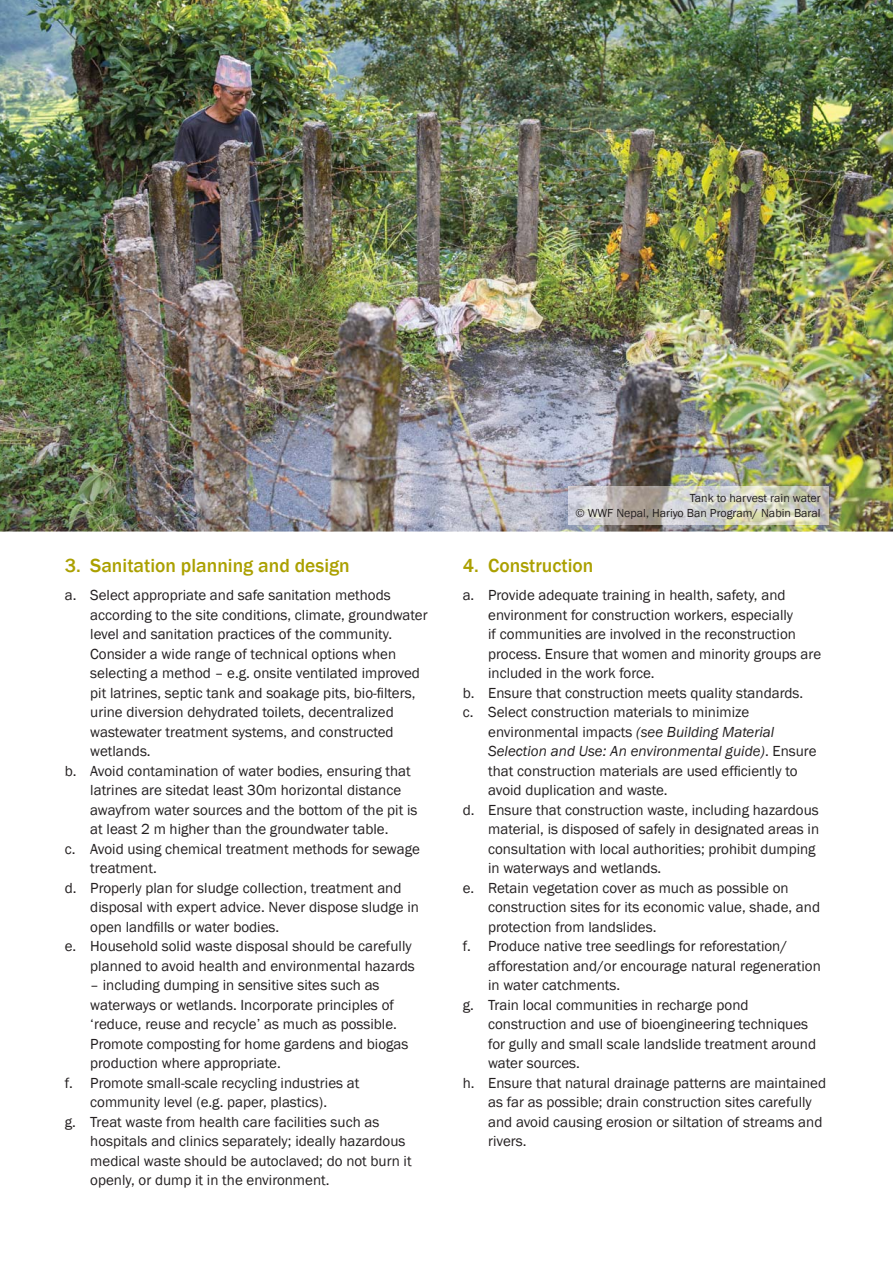
<style>
.page{position:relative;width:893px;height:1263px;background:#fff}
.page>*{position:absolute;margin:0;border:0;box-sizing:border-box;transform-origin:0 0}
.t1{font:500 19.5px "Franklin Gothic";color:#aba000}
.t2{font:15px "Franklin Gothic";color:#231f20}
.t3{font:italic 15px "Franklin Gothic";color:#231f20}
.t4{font:12px/15px "Franklin Gothic";color:#231f20;text-align:right}
.s1{font-style:italic}
.s2{font-style:normal}
</style>
<div class="page">
<img style="left:0;top:0;width:893px;height:531px">
<img style="left:568px;top:486px;width:260px;height:38px">
<h1 class="t1" style="left:65px;top:554px;width:287px">3. Sanitation planning and design</h1>
<p class="t2" style="left:65px;top:586px;width:327px">a. Select appropriate and safe sanitation methods</p>
<p class="t2" style="left:90px;top:606px;width:339px">according to the site conditions, climate, groundwater</p>
<p class="t2" style="left:90px;top:625px;width:303px">level and sanitation practices of the community.</p>
<p class="t2" style="left:90px;top:645px;width:307px">Consider a wide range of technical options when</p>
<p class="t2" style="left:90px;top:664px;width:331px">selecting a method – e.g. onsite ventilated improved</p>
<p class="t2" style="left:90px;top:684px;width:327px">pit latrines, septic tank and soakage pits, bio-filters,</p>
<p class="t2" style="left:90px;top:703px;width:305px">urine diversion dehydrated toilets, decentralized</p>
<p class="t2" style="left:90px;top:723px;width:305px">wastewater treatment systems, and constructed</p>
<p class="t2" style="left:90px;top:742px;width:62px">wetlands.</p>
<p class="t2" style="left:65px;top:762px;width:347px">b. Avoid contamination of water bodies, ensuring that</p>
<p class="t2" style="left:90px;top:781px;width:312px">latrines are sitedat least 30m horizontal distance</p>
<p class="t2" style="left:90px;top:801px;width:329px">awayfrom water sources and the bottom of the pit is</p>
<p class="t2" style="left:90px;top:820px;width:300px">at least 2 m higher than the groundwater table.</p>
<p class="t2" style="left:65px;top:840px;width:357px">c. Avoid using chemical treatment methods for sewage</p>
<p class="t2" style="left:90px;top:859px;width:68px">treatment.</p>
<p class="t2" style="left:65px;top:879px;width:338px">d. Properly plan for sludge collection, treatment and</p>
<p class="t2" style="left:90px;top:898px;width:330px">disposal with expert advice. Never dispose sludge in</p>
<p class="t2" style="left:90px;top:918px;width:190px">open landfills or water bodies.</p>
<p class="t2" style="left:65px;top:937px;width:348px">e. Household solid waste disposal should be carefully</p>
<p class="t2" style="left:90px;top:957px;width:326px">planned to avoid health and environmental hazards</p>
<p class="t2" style="left:90px;top:976px;width:291px">– including dumping in sensitive sites such as</p>
<p class="t2" style="left:90px;top:996px;width:305px">waterways or wetlands. Incorporate principles of</p>
<p class="t2" style="left:90px;top:1015px;width:308px">‘reduce, reuse and recycle’ as much as possible.</p>
<p class="t2" style="left:90px;top:1035px;width:320px">Promote composting for home gardens and biogas</p>
<p class="t2" style="left:90px;top:1054px;width:192px">production where appropriate.</p>
<p class="t2" style="left:65px;top:1074px;width:296px">f. Promote small-scale recycling industries at</p>
<p class="t2" style="left:90px;top:1093px;width:238px">community level (e.g. paper, plastics).</p>
<p class="t2" style="left:65px;top:1113px;width:316px">g. Treat waste from health care facilities such as</p>
<p class="t2" style="left:90px;top:1132px;width:317px">hospitals and clinics separately; ideally hazardous</p>
<p class="t2" style="left:90px;top:1152px;width:323px">medical waste should be autoclaved; do not burn it</p>
<p class="t2" style="left:90px;top:1171px;width:241px">openly, or dump it in the environment.</p>
<p class="t4" style="left:575px;top:490px;width:247px">Tank to harvest rain water<br>© WWF Nepal, Hariyo Ban Program/ Nabin Baral</p>
<h1 class="t1" style="left:463px;top:554px;width:132px">4. Construction</h1>
<p class="t2" style="left:463px;top:586px;width:324px">a. Provide adequate training in health, safety, and</p>
<p class="t2" style="left:488px;top:606px;width:306px">environment for construction workers, especially</p>
<p class="t2" style="left:488px;top:625px;width:309px">if communities are involved in the reconstruction</p>
<p class="t2" style="left:488px;top:645px;width:335px">process. Ensure that women and minority groups are</p>
<p class="t2" style="left:488px;top:664px;width:168px">included in the work force.</p>
<p class="t2" style="left:463px;top:684px;width:342px">b. Ensure that construction meets quality standards.</p>
<p class="t2" style="left:463px;top:703px;width:288px">c. Select construction materials to minimize</p>
<p class="t2" style="left:488px;top:723px;width:288px">environmental impacts <span class="s1">(see Building Material</span></p>
<p class="t3" style="left:488px;top:742px;width:330px">Selection and Use: An environmental guide)<span class="s2">. Ensure</span></p>
<p class="t2" style="left:488px;top:762px;width:311px">that construction materials are used efficiently to</p>
<p class="t2" style="left:488px;top:781px;width:181px">avoid duplication and waste.</p>
<p class="t2" style="left:463px;top:801px;width:358px">d. Ensure that construction waste, including hazardous</p>
<p class="t2" style="left:488px;top:820px;width:332px">material, is disposed of safely in designated areas in</p>
<p class="t2" style="left:488px;top:840px;width:329px">consultation with local authorities; prohibit dumping</p>
<p class="t2" style="left:488px;top:859px;width:175px">in waterways and wetlands.</p>
<p class="t2" style="left:463px;top:879px;width:328px">e. Retain vegetation cover as much as possible on</p>
<p class="t2" style="left:488px;top:898px;width:333px">construction sites for its economic value, shade, and</p>
<p class="t2" style="left:488px;top:918px;width:170px">protection from landslides.</p>
<p class="t2" style="left:463px;top:937px;width:326px">f. Produce native tree seedlings for reforestation/</p>
<p class="t2" style="left:488px;top:957px;width:334px">afforestation and/or encourage natural regeneration</p>
<p class="t2" style="left:488px;top:976px;width:134px">in water catchments.</p>
<p class="t2" style="left:463px;top:996px;width:287px">g. Train local communities in recharge pond</p>
<p class="t2" style="left:488px;top:1015px;width:321px">construction and use of bioengineering techniques</p>
<p class="t2" style="left:488px;top:1035px;width:329px">for gully and small scale landslide treatment around</p>
<p class="t2" style="left:488px;top:1054px;width:93px">water sources.</p>
<p class="t2" style="left:463px;top:1074px;width:365px">h. Ensure that natural drainage patterns are maintained</p>
<p class="t2" style="left:488px;top:1093px;width:325px">as far as possible; drain construction sites carefully</p>
<p class="t2" style="left:488px;top:1113px;width:336px">and avoid causing erosion or siltation of streams and</p>
<p class="t2" style="left:488px;top:1132px;width:40px">rivers.</p>
</div>
